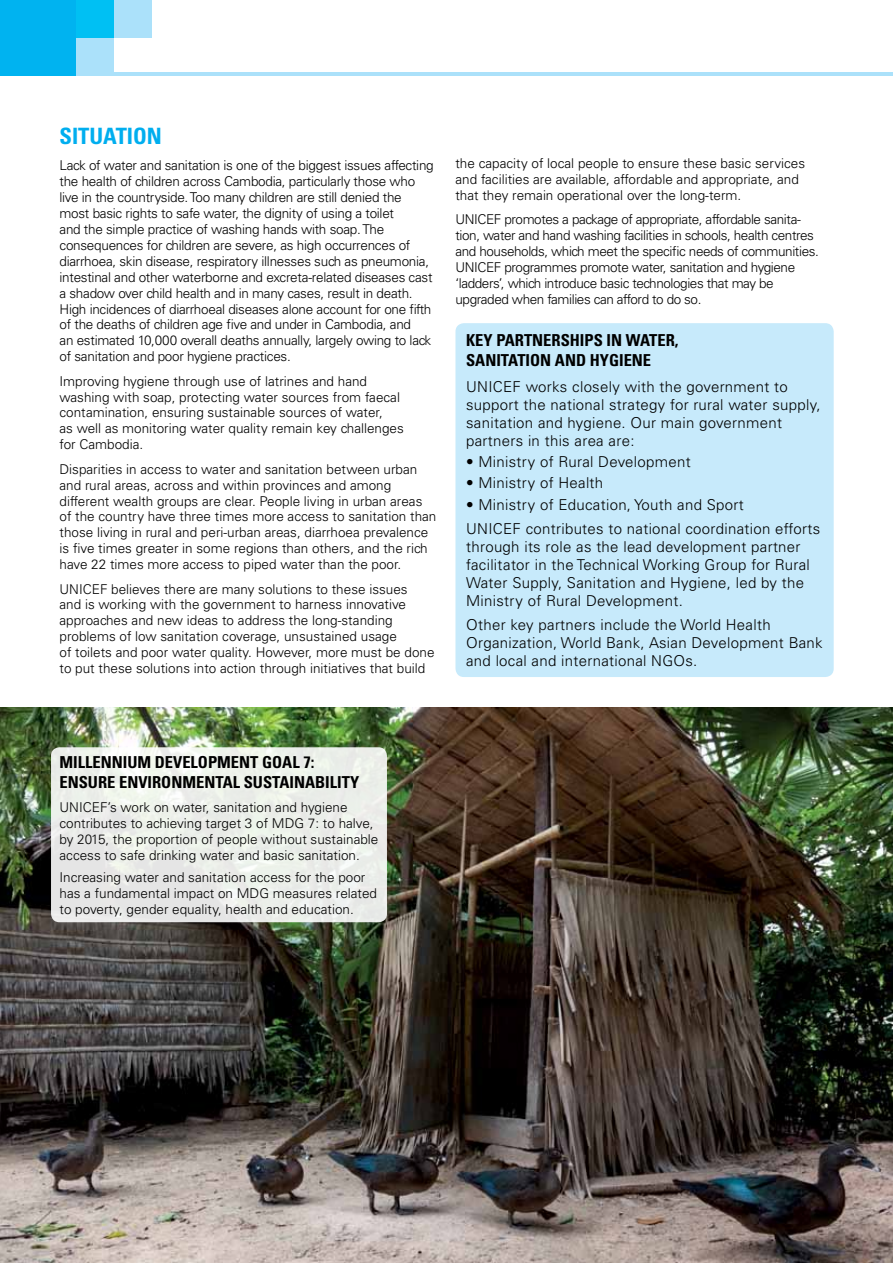
<style>
.page{position:relative;width:893px;height:1263px;background:#fff}
.page>*{position:absolute;margin:0;border:0;box-sizing:border-box;transform-origin:0 0}
.t1{font:700 condensed 22.5px "Univers LT Std";color:#00aeef}
.t2{font:700 condensed 16.5px/19.8px "Univers LT Std";color:#000}
.t3{font:300 15px/18px "Univers LT Std";letter-spacing:.02em;color:#000}
.t4{font:300 13.5px/15.9px "Univers LT Std";color:#000}
.t5{font:300 13.5px/15.9px "Univers LT Std";letter-spacing:-.02em;color:#000}
.t6{font:300 13.5px/15.9px "Univers LT Std";letter-spacing:-.03em;color:#000}
</style>
<div class="page">
<hr style="left:0;top:72px;width:893px;height:4px;background:#abe1fa">
<div style="left:455px;top:323px;width:379px;height:354px;background:#c7eafb;border-radius:9px"></div>
<div style="left:0;top:0;width:76px;height:76px;background:#00b3f0"></div>
<div style="left:76px;top:38px;width:38px;height:38px;background:#abe1fa"></div>
<div style="left:76px;top:0;width:38px;height:38px;background:#00c0f3"></div>
<div style="left:114px;top:0;width:38px;height:38px;background:#abe1fa"></div>
<img style="left:0;top:707px;width:893px;height:556px">
<div style="left:51px;top:747px;width:336px;height:175px;background:#ebeee9;border-radius:9px"></div>
<h1 class="t1" style="left:60px;top:122px;width:104px">SITUATION</h1>
<p class="t5" style="left:60px;top:158px;width:376px">Lack of water and sanitation is one of the biggest issues affecting the health of children across Cambodia, particularly those who live in the countryside. Too many children are still denied the most basic rights to safe water, the dignity of using a toilet<br>and the simple practice of washing hands with soap. The consequences for children are severe, as high occurrences of diarrhoea, skin disease, respiratory illnesses such as pneumonia, intestinal and other waterborne and excreta-related diseases cast a shadow over child health and in many cases, result in death.<br>High incidences of diarrhoeal diseases alone account for one fifth of the deaths of children age five and under in Cambodia, and<br>an estimated 10,000 overall deaths annually, largely owing to lack of sanitation and poor hygiene practices.</p>
<p class="t4" style="left:60px;top:373px;width:346px">Improving hygiene through use of latrines and hand washing with soap, protecting water sources from faecal contamination, ensuring sustainable sources of water,<br>as well as monitoring water quality remain key challenges for Cambodia.</p>
<p class="t4" style="left:60px;top:461px;width:378px">Disparities in access to water and sanitation between urban and rural areas, across and within provinces and among different wealth groups are clear. People living in urban areas of the country have three times more access to sanitation than those living in rural and peri-urban areas, diarrhoea prevalence is five times greater in some regions than others, and the rich have 22 times more access to piped water than the poor.</p>
<p class="t4" style="left:60px;top:581px;width:377px">UNICEF believes there are many solutions to these issues<br>and is working with the government to harness innovative approaches and new ideas to address the long-standing problems of low sanitation coverage, unsustained usage<br>of toilets and poor water quality. However, more must be done to put these solutions into action through initiatives that build</p>
<p class="t4" style="left:455px;top:155px;width:351px">the capacity of local people to ensure these basic services and facilities are available, affordable and appropriate, and that they remain operational over the long-term.</p>
<p class="t6" style="left:455px;top:212px;width:365px">UNICEF promotes a package of appropriate, affordable sanita&shy;tion, water and hand washing facilities in schools, health centres and households, which meet the specific needs of communities.<br>UNICEF programmes promote water, sanitation and hygiene ‘ladders’, which introduce basic technologies that may be upgraded when families can afford to do so.</p>
<p class="t2" style="left:466px;top:330px;width:214px">KEY PARTNERSHIPS IN WATER,<br>SANITATION AND HYGIENE</p>
<p class="t3" style="left:466px;top:378px;width:356px">UNICEF works closely with the government to support the national strategy for rural water supply, sanitation and hygiene. Our main government partners in this area are:</p>
<p class="t3" style="left:466px;top:453px;width:226px">• Ministry of Rural Development</p>
<p class="t3" style="left:466px;top:474px;width:139px">• Ministry of Health</p>
<p class="t3" style="left:466px;top:492px;width:356px;line-height:24.3px">• Ministry of Education, Youth and Sport<br>UNICEF contributes to national coordination efforts</p>
<p class="t3" style="left:466px;top:538px;width:345px">through its role as the lead development partner facilitator in the Technical Working Group for Rural Water Supply, Sanitation and Hygiene, led by the Ministry of Rural Development.</p>
<p class="t3" style="left:466px;top:616px;width:358px">Other key partners include the World Health<br>Organization, World Bank, Asian Development Bank and local and international NGOs.</p>
<p class="t2" style="left:60px;top:752px;width:301px">MILLENNIUM DEVELOPMENT GOAL 7:<br>ENSURE ENVIRONMENTAL SUSTAINABILITY</p>
<p class="t4" style="left:60px;top:799px;width:320px">UNICEF’s work on water, sanitation and hygiene contributes to achieving target 3 of MDG 7: to halve, by 2015, the proportion of people without sustainable access to safe drinking water and basic sanitation.</p>
<p class="t4" style="left:60px;top:869px;width:319px">Increasing water and sanitation access for the poor has a fundamental impact on MDG measures related to poverty, gender equality, health and education.</p>
</div>
